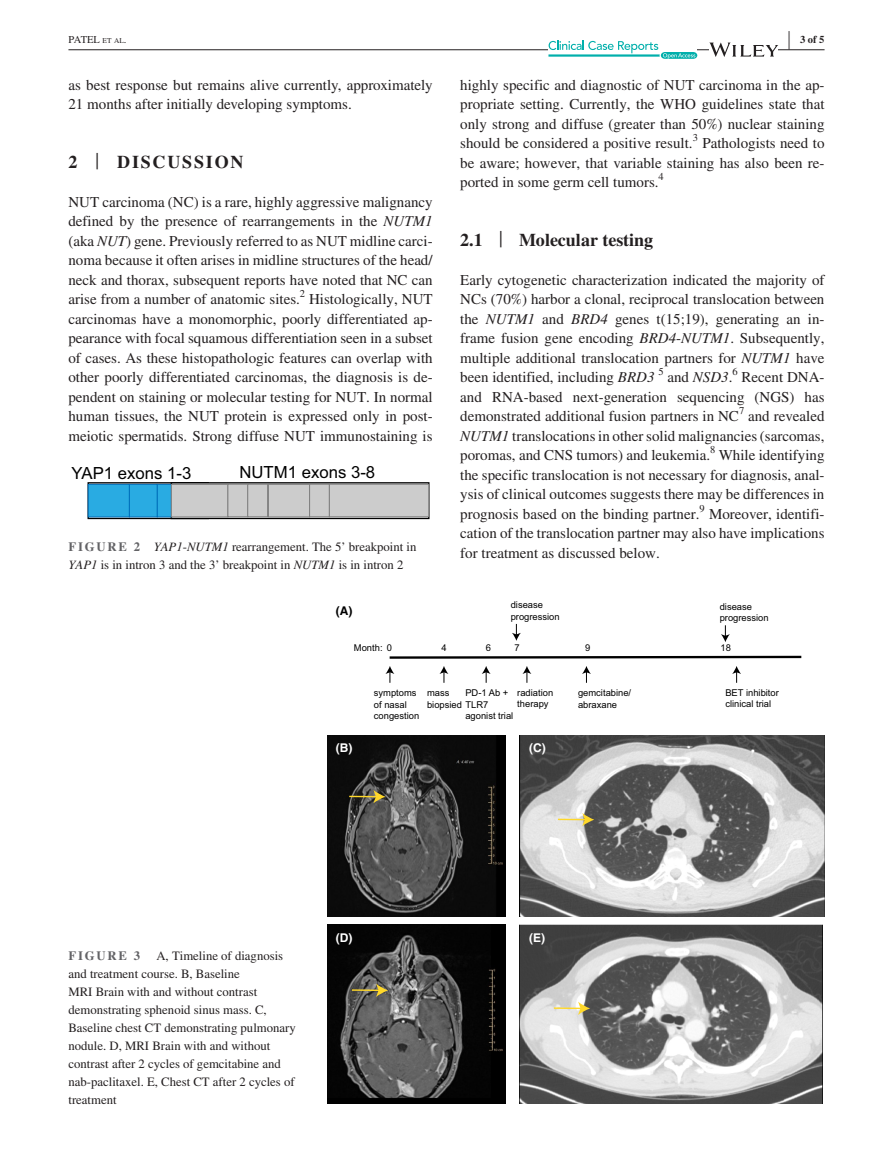
<style>
.page{position:relative;width:893px;height:1174px;background:#fff}
.page>*{position:absolute;margin:0;border:0;box-sizing:border-box;transform-origin:0 0}
.t1{font:700 25.95px "STIX";color:#231f20;scale:.36 1}
.t2{font:700 18px "STIX";color:#231f20}
.t3{font:700 18px "STIX";letter-spacing:.1em;color:#231f20}
.t4{font:16.8px "Arial";color:#000}
.t5{font:15px/19.5px "STIX";color:#231f20;text-align:justify}
.t6{font:12.75px/18px "STIX";color:#231f20}
.t7{font:700 12.75px "STIX";letter-spacing:.14em;color:#636366}
.t8{font:700 12px "Helvetica";color:#fff}
.t9{font:700 12px "Helvetica";color:#000}
.t10{font:10.5px "STIX";letter-spacing:-.025em;color:#231f20}
.t11{font:10.5px "STIX";color:#231f20}
.t12{font:700 10.5px "STIX";color:#231f20}
.t13{font:9.45px/11.2px "Arial";color:#000}
.s1{font-size:7.35px}
.s2{font-weight:400;font-size:23.7px}
.s3{font-style:italic}
.s4{font-weight:700;color:#636366}
</style>
<div class="page">
<hr style="left:68px;top:49px;width:756px;height:1px;background:#231f20">
<svg style="left:548px;top:41px;width:149px;height:18px"></svg>
<svg style="left:709px;top:43px;width:69px;height:14px"></svg>
<div style="left:88px;top:482px;width:121px;height:37px;border:1px solid #000"></div>
<div style="left:171px;top:482px;width:258px;height:37px;border:1px solid #000"></div>
<div style="left:88px;top:484px;width:42px;height:33px;background:#29abe2;border:1px solid #0071bc"></div>
<div style="left:129px;top:484px;width:29px;height:33px;background:#29abe2;border:1px solid #0071bc"></div>
<div style="left:157px;top:484px;width:15px;height:33px;background:#29abe2;border:1px solid #0071bc"></div>
<div style="left:171px;top:484px;width:57px;height:33px;background:#ccc;border:1px solid #808080"></div>
<div style="left:228px;top:484px;width:20px;height:33px;background:#ccc;border:1px solid #808080"></div>
<div style="left:247px;top:484px;width:21px;height:33px;background:#ccc;border:1px solid #808080"></div>
<div style="left:309px;top:484px;width:21px;height:33px;background:#ccc;border:1px solid #808080"></div>
<div style="left:268px;top:484px;width:42px;height:33px;background:#ccc;border:1px solid #808080"></div>
<div style="left:329px;top:484px;width:100px;height:33px;background:#ccc;border:1px solid #808080"></div>
<img style="left:327px;top:736px;width:179px;height:180px">
<img style="left:327px;top:924px;width:179px;height:180px">
<img style="left:519px;top:924px;width:303px;height:180px">
<img style="left:520px;top:736px;width:304px;height:180px">
<hr style="left:349px;top:795px;width:28px;height:2px;background:#ffd82a">
<svg style="left:373px;top:790px;width:12px;height:13px"></svg>
<hr style="left:352px;top:989px;width:28px;height:2px;background:#ffd82a">
<svg style="left:376px;top:983px;width:12px;height:14px"></svg>
<hr style="left:554px;top:1007px;width:28px;height:2px;background:#ffd82a">
<svg style="left:578px;top:1001px;width:12px;height:14px"></svg>
<hr style="left:558px;top:818px;width:28px;height:2px;background:#ffd82a">
<svg style="left:582px;top:813px;width:12px;height:13px"></svg>
<svg style="left:389px;top:655px;width:413px;height:4px"></svg>
<svg style="left:385px;top:666px;width:9px;height:17px"></svg>
<svg style="left:439px;top:666px;width:9px;height:17px"></svg>
<svg style="left:482px;top:666px;width:9px;height:17px"></svg>
<svg style="left:512px;top:624px;width:9px;height:17px"></svg>
<svg style="left:721px;top:625px;width:9px;height:17px"></svg>
<svg style="left:582px;top:666px;width:9px;height:17px"></svg>
<svg style="left:732px;top:666px;width:9px;height:17px"></svg>
<svg style="left:522px;top:666px;width:9px;height:17px"></svg>
<h1 class="t1" style="left:788px;top:24px;width:7px">|</h1>
<p class="t10" style="left:68px;top:32px;width:60px">PATEL <span class="s1">et al</span> .</p>
<p class="t12" style="left:800px;top:33px;width:26px">3 of 5</p>
<p class="t5" style="left:68px;top:76px;width:366px">as best response but remains alive currently, approximately<br>21 months after initially developing symptoms.</p>
<p class="t5" style="left:460px;top:76px;width:366px">highly specific and diagnostic of NUT carcinoma in the ap&shy;propriate setting. Currently, the WHO guidelines state that only strong and diffuse (greater than 50%) nuclear staining should be considered a positive result.</p>
<p class="t11" style="left:693px;top:131px;width:7px">3</p>
<p class="t5" style="left:460px;top:134px;width:366px;text-indent:242px">Pathologists need to be aware; however, that variable staining has also been re&shy;ported in some germ cell tumors.</p>
<p class="t3" style="left:68px;top:151px;width:176px">2 <span class="s2">|</span> DISCUSSION</p>
<p class="t5" style="left:68px;top:193px;width:366px">NUT carcinoma (NC) is a rare, highly aggressive malignancy defined by the presence of rearrangements in the <span class="s3">NUTM1 </span>(aka <span class="s3">NUT</span>) gene. Previously referred to as NUT midline carci&shy;noma because it often arises in midline structures of the head/ neck and thorax, subsequent reports have noted that NC can arise from a number of anatomic sites.</p>
<p class="t11" style="left:659px;top:170px;width:7px">4</p>
<p class="t2" style="left:460px;top:229px;width:194px">2.1 <span class="s2">|</span> Molecular testing</p>
<p class="t5" style="left:460px;top:271px;width:366px">Early cytogenetic characterization indicated the majority of NCs (70%) harbor a clonal, reciprocal translocation between the <span class="s3">NUTM1</span> and <span class="s3">BRD4</span> genes t(15;19), generating an in&shy;frame fusion gene encoding <span class="s3">BRD4</span>-<span class="s3">NUTM1</span>. Subsequently, multiple additional translocation partners for <span class="s3">NUTM1</span> have been identified, including <span class="s3">BRD3</span></p>
<p class="t11" style="left:300px;top:287px;width:7px">2</p>
<p class="t5" style="left:68px;top:290px;width:366px;text-indent:241px">Histologically, NUT carcinomas have a monomorphic, poorly differentiated ap&shy;pearance with focal squamous differentiation seen in a subset of cases. As these histopathologic features can overlap with other poorly differentiated carcinomas, the diagnosis is de&shy;pendent on staining or molecular testing for NUT. In normal human tissues, the NUT protein is expressed only in post&shy;meiotic spermatids. Strong diffuse NUT immunostaining is</p>
<p class="t11" style="left:658px;top:365px;width:7px">5</p>
<p class="t11" style="left:732px;top:365px;width:7px">6</p>
<p class="t5" style="left:460px;top:368px;width:366px;text-indent:281px">Recent DNA&shy;and RNA-based next-generation sequencing (NGS) has demonstrated additional fusion partners in NC</p>
<p class="t5" style="left:667px;top:368px;width:67px">and <span class="s3">NSD3</span>.</p>
<p class="t11" style="left:739px;top:404px;width:7px">7</p>
<p class="t5" style="left:460px;top:407px;width:366px;text-indent:288px">and revealed <span class="s3">NUTM1</span> translocations in other solid malignancies (sarcomas, poromas, and CNS tumors) and leukemia.</p>
<p class="t11" style="left:710px;top:443px;width:7px">8</p>
<p class="t5" style="left:460px;top:446px;width:366px;text-indent:258px">While identifying the specific translocation is not necessary for diagnosis, anal&shy;ysis of clinical outcomes suggests there may be differences in prognosis based on the binding partner.</p>
<p class="t4" style="left:72px;top:461px;width:121px">YAP1 exons 1-3</p>
<p class="t4" style="left:239px;top:461px;width:137px">NUTM1 exons 3-8</p>
<p class="t11" style="left:699px;top:501px;width:7px">9</p>
<p class="t5" style="left:460px;top:505px;width:366px;text-indent:249px">Moreover, identifi&shy;cation of the translocation partner may also have implications for treatment as discussed below.</p>
<p class="t6" style="left:68px;top:539px;width:350px"><span class="s4">FIGURE 2</span> <span class="s3">YAP1</span>-<span class="s3">NUTM1</span> rearrangement. The 5’ breakpoint in<br><span class="s3">YAP1</span> is in intron 3 and the 3’ breakpoint in <span class="s3">NUTM1</span> is in intron 2</p>
<p class="t9" style="left:336px;top:603px;width:18px">(A)</p>
<p class="t13" style="left:511px;top:599px;width:50px">disease progression</p>
<p class="t13" style="left:720px;top:601px;width:50px">disease progression</p>
<p class="t13" style="left:354px;top:642px;width:40px">Month: 0</p>
<p class="t13" style="left:442px;top:642px;width:7px">4</p>
<p class="t13" style="left:486px;top:642px;width:7px">6</p>
<p class="t13" style="left:515px;top:642px;width:7px">7</p>
<p class="t13" style="left:585px;top:642px;width:7px">9</p>
<p class="t13" style="left:721px;top:642px;width:12px">18</p>
<p class="t13" style="left:465px;top:687px;width:45px">PD-1 Ab +</p>
<p class="t13" style="left:465px;top:710px;width:49px">agonist trial</p>
<p class="t13" style="left:578px;top:687px;width:55px">gemcitabine/ abraxane</p>
<p class="t13" style="left:725px;top:687px;width:55px">BET inhibitor clinical trial</p>
<p class="t13" style="left:517px;top:687px;width:37px">radiation therapy</p>
<p class="t13" style="left:374px;top:687px;width:47px">symptoms of nasal congestion</p>
<p class="t13" style="left:427px;top:687px;width:63px">mass<br>biopsied TLR7</p>
<p class="t8" style="left:336px;top:741px;width:18px">(B)</p>
<p class="t8" style="left:529px;top:741px;width:18px">(C)</p>
<p class="t7" style="left:68px;top:948px;width:73px">FIGURE 3</p>
<p class="t6" style="left:68px;top:947px;width:229px;text-indent:88px">A, Timeline of diagnosis and treatment course. B, Baseline<br>MRI Brain with and without contrast demonstrating sphenoid sinus mass. C, Baseline chest CT demonstrating pulmonary nodule. D, MRI Brain with and without contrast after 2 cycles of gemcitabine and nab-paclitaxel. E, Chest CT after 2 cycles of treatment</p>
<p class="t8" style="left:336px;top:930px;width:18px">(D)</p>
<p class="t8" style="left:529px;top:930px;width:17px">(E)</p>
</div>
